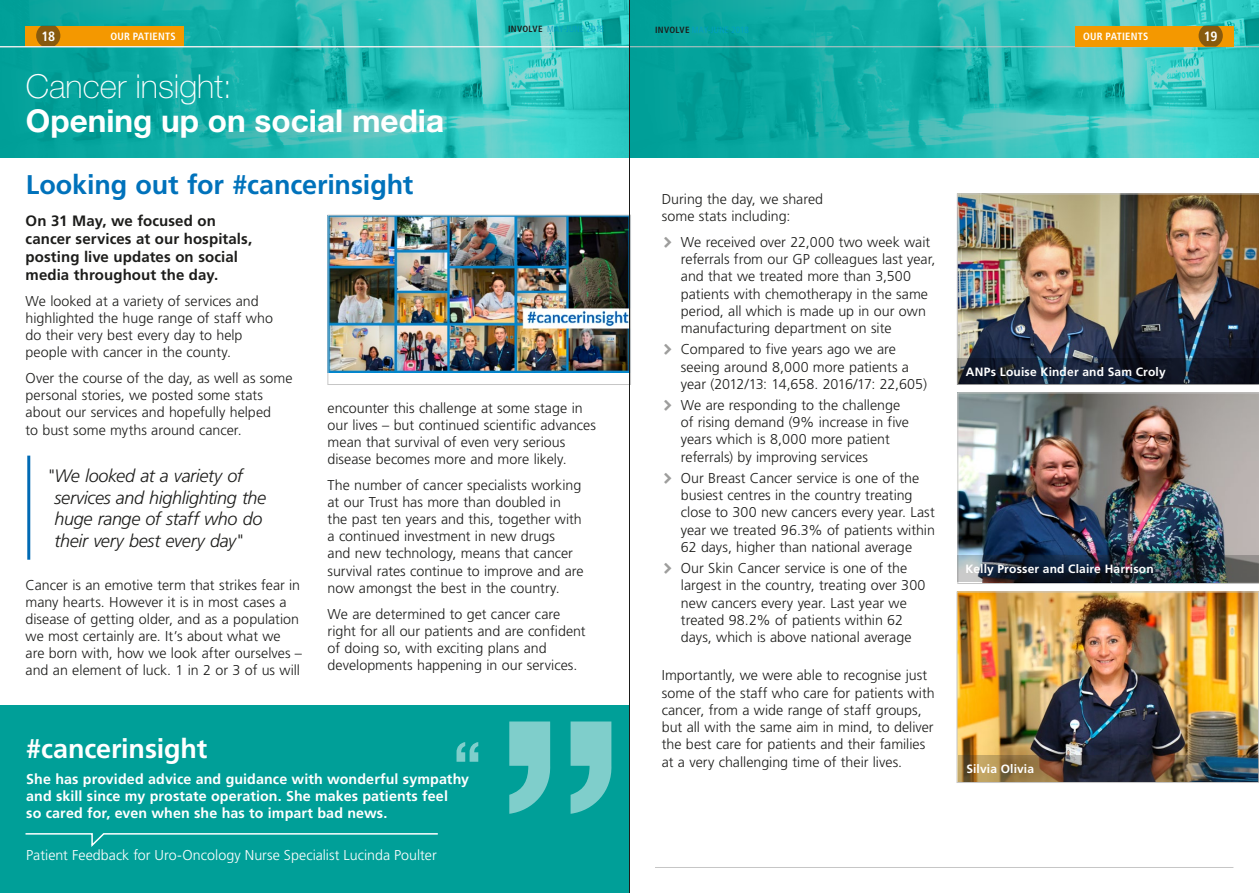
<style>
.page{position:relative;width:1259px;height:893px;background:#fff}
.page>*{position:absolute;margin:0;border:0;box-sizing:border-box;transform-origin:0 0}
.t1{font:100 33px "Helvetica Neue";color:#fff}
.t2{font:700 31.5px "Helvetica Neue";color:#fff}
.t3{font:700 27px "Frutiger LT Std";letter-spacing:-.005em;color:#0072bb}
.t4{font:700 27px "Frutiger LT Std";letter-spacing:-.005em;color:#fff}
.t5{font:italic 300 18px/21.8px "Frutiger LT Std";letter-spacing:-.02em;color:#1d1d1b}
.t6{font:700 15px/18px "Frutiger LT Std";letter-spacing:.005em;color:#1d1d1b}
.t7{font:300 14.25px/17.1px "Frutiger LT Std";color:#1d1d1b}
.t8{font:700 14.25px/17.1px "Frutiger LT Std";letter-spacing:.005em;color:#fff}
.t9{font:300 14.25px "Frutiger LT Std";color:#fff}
.t10{font:700 condensed 13.5px "Frutiger LT Std";color:#fff}
.t11{font:700 12px "Frutiger LT Std";letter-spacing:.015em;color:#fff}
.t12{font:700 condensed 10.5px "Frutiger LT Std";letter-spacing:.02em;color:#fff}
.t13{font:300 condensed 9px "Frutiger LT Std";letter-spacing:.03em;color:#009dcc}
.s1{font-weight:700;color:#1d1d1b}
</style>
<div class="page">
<img style="left:0;top:0;width:629px;height:157px">
<svg style="left:630px;top:0;width:629px;height:157px;background:#22b6af"></svg>
<hr style="left:617px;top:47px;width:642px;height:1px;background:#c6c6c6">
<div style="left:1074px;top:26px;width:159px;height:21px;background:#f49800"></div>
<svg style="left:1198px;top:26px;width:24px;height:21px"></svg>
<hr style="left:655px;top:867px;width:578px;height:1px;background:#c6c6c6">
<div style="left:26px;top:26px;width:158px;height:21px;background:#f49800"></div>
<svg style="left:36px;top:26px;width:24px;height:21px"></svg>
<hr style="left:27px;top:456px;width:3px;height:104px;background:#006ab4">
<img style="left:957px;top:194px;width:302px;height:165px">
<hr style="left:0;top:47px;width:629px;height:1px;background:#fff">
<div style="left:0;top:706px;width:630px;height:187px;background:#009f98"></div>
<svg style="left:25px;top:833px;width:413px;height:14px"></svg>
<svg style="left:456px;top:721px;width:156px;height:93px"></svg>
<img style="left:959px;top:394px;width:298px;height:162px">
<div style="left:957px;top:392px;width:302px;height:192px;border:1px solid #c6c6c6"></div>
<img style="left:329px;top:217px;width:300px;height:156px">
<div style="left:327px;top:215px;width:304px;height:170px;border:1px solid #c6c6c6"></div>
<img style="left:958px;top:593px;width:299px;height:163px">
<div style="left:956px;top:591px;width:303px;height:192px;border:1px solid #c6c6c6"></div>
<svg style="left:957px;top:359px;width:302px;height:26px;background:#1b2334"></svg>
<img style="left:957px;top:556px;width:301px;height:26px">
<img style="left:958px;top:756px;width:301px;height:26px">
<hr style="left:629px;top:0;width:1px;height:893px;background:#1d1d1b">
<p class="t10" style="left:41px;top:29px;width:15px">18</p>
<p class="t12" style="left:110px;top:30px;width:67px">OUR PATIENTS</p>
<h1 class="t1" style="left:26px;top:67px;width:208px">Cancer insight:</h1>
<h2 class="t2" style="left:26px;top:101px;width:420px">Opening up on social media</h2>
<p class="t13" style="left:508px;top:24px;width:97px"><span class="s1">INVOLVE</span> MAY-JUNE 2018</p>
<p class="t13" style="left:655px;top:24px;width:95px"><span class="s1">INVOLVE</span> MAY-JUNE 2018</p>
<h3 class="t3" style="left:26px;top:168px;width:389px">Looking out for #cancerinsight</h3>
<p class="t6" style="left:26px;top:212px;width:228px">On 31 May, we focused on cancer services at our hospitals, posting live updates on social media throughout the day.</p>
<p class="t7" style="left:26px;top:293px;width:249px">We looked at a variety of services and highlighted the huge range of staff who do their very best every day to help people with cancer in the county.</p>
<p class="t7" style="left:26px;top:370px;width:268px">Over the course of the day, as well as some personal stories, we posted some stats about our services and hopefully helped<br>to bust some myths around cancer.</p>
<p class="t5" style="left:55px;top:465px;width:213px;text-indent:-8px">"We looked at a variety of services and highlighting the huge range of staff who do their very best every day"</p>
<p class="t7" style="left:26px;top:576px;width:278px">Cancer is an emotive term that strikes fear in many hearts. However it is in most cases a disease of getting older, and as a population we most certainly are. It’s about what we are born with, how we look after ourselves – and an element of luck. 1 in 2 or 3 of us will</p>
<p class="t7" style="left:327px;top:399px;width:270px">encounter this challenge at some stage in our lives – but continued scientific advances mean that survival of even very serious disease becomes more and more likely.</p>
<p class="t7" style="left:327px;top:476px;width:257px">The number of cancer specialists working at our Trust has more than doubled in the past ten years and this, together with a continued investment in new drugs<br>and new technology, means that cancer survival rates continue to improve and are now amongst the best in the country.</p>
<p class="t7" style="left:327px;top:605px;width:260px">We are determined to get cancer care right for all our patients and are confident of doing so, with exciting plans and developments happening in our services.</p>
<h3 class="t4" style="left:26px;top:733px;width:183px">#cancerinsight</h3>
<p class="t8" style="left:26px;top:770px;width:444px">She has provided advice and guidance with wonderful sympathy and skill since my prostate operation. She makes patients feel<br>so cared for, even when she has to impart bad news.</p>
<p class="t9" style="left:26px;top:847px;width:412px">Patient Feedback for Uro-Oncology Nurse Specialist Lucinda Poulter</p>
<p class="t7" style="left:662px;top:191px;width:163px">During the day, we shared some stats including:</p>
<p class="t7" style="left:681px;top:234px;width:256px">We received over 22,000 two week wait referrals from our GP colleagues last year, and that we treated more than 3,500 patients with chemotherapy in the same period, all which is made up in our own manufacturing department on site</p>
<p class="t7" style="left:681px;top:341px;width:247px">Compared to five years ago we are seeing around 8,000 more patients a year (2012/13: 14,658. 2016/17: 22,605)</p>
<p class="t7" style="left:681px;top:397px;width:230px">We are responding to the challenge of rising demand (9% increase in five years which is 8,000 more patient referrals) by improving services</p>
<p class="t7" style="left:681px;top:470px;width:256px">Our Breast Cancer service is one of the busiest centres in the country treating close to 300 new cancers every year. Last year we treated 96.3% of patients within 62 days, higher than national average</p>
<p class="t7" style="left:681px;top:560px;width:246px">Our Skin Cancer service is one of the largest in the country, treating over 300 new cancers every year. Last year we treated 98.2% of patients within 62 days, which is above national average</p>
<p class="t7" style="left:662px;top:667px;width:274px">Importantly, we were able to recognise just some of the staff who care for patients with cancer, from a wide range of staff groups, but all with the same aim in mind, to deliver the best care for patients and their families at a very challenging time of their lives.</p>
<p class="t12" style="left:1083px;top:30px;width:67px">OUR PATIENTS</p>
<p class="t10" style="left:1203px;top:29px;width:15px">19</p>
<p class="t11" style="left:966px;top:365px;width:201px">ANPs Louise Kinder and Sam Croly</p>
<p class="t11" style="left:965px;top:562px;width:190px">Kelly Prosser and Claire Harrison</p>
<p class="t11" style="left:966px;top:762px;width:69px">Silvia Olivia</p>
</div>
